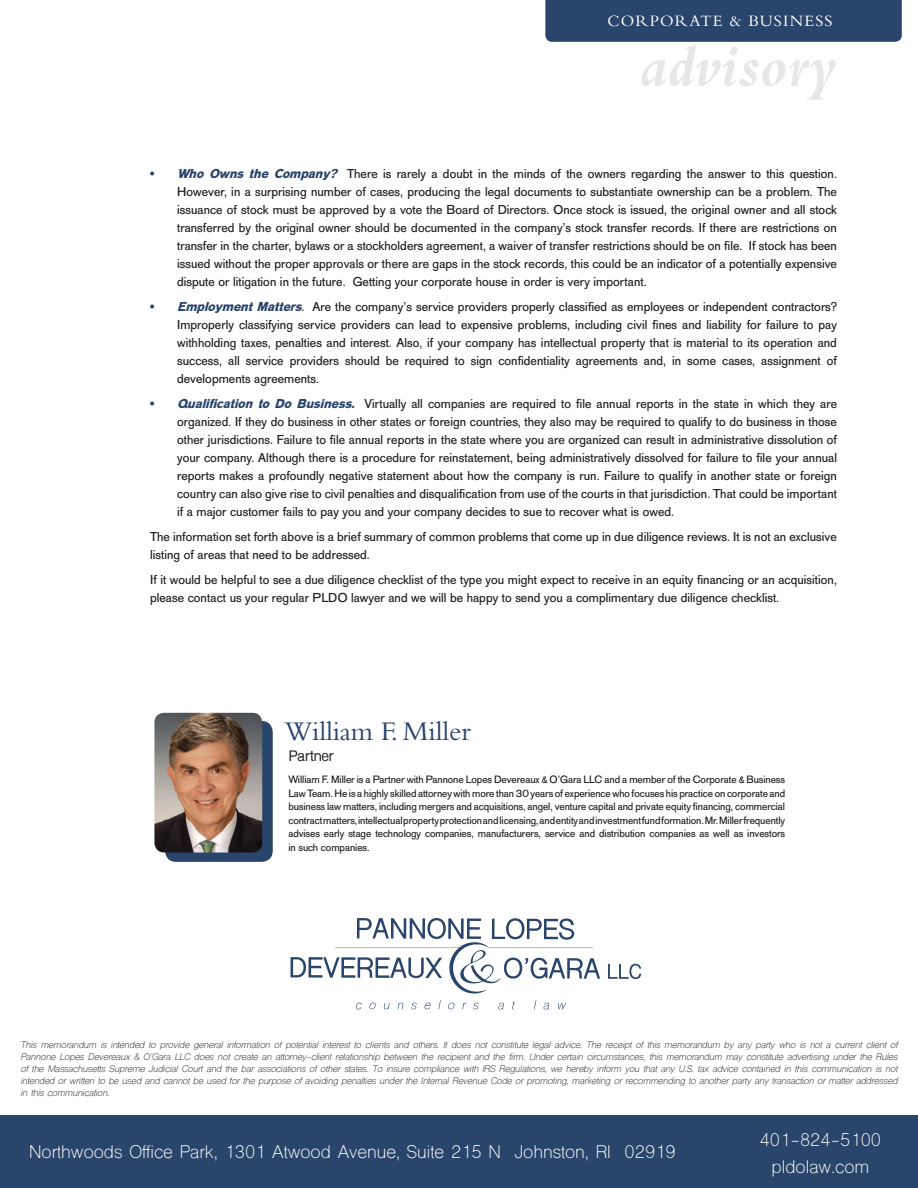
<style>
.page{position:relative;width:918px;height:1188px;background:#fff}
.page>*{position:absolute;margin:0;border:0;box-sizing:border-box;transform-origin:0 0}
.t1{font:italic 700 61.5px "Bembo";color:#e6e7e9}
.t2{font:28.05px "Bembo";letter-spacing:-.005em;color:#29456b}
.t3{font:17.25px "Shree Dev 0714";color:#fff}
.t4{font:16.5px "Bembo";letter-spacing:.07em;color:#fff}
.t5{font:700 14.1px "Shree Dev 0714";letter-spacing:-.01em;color:#231f20}
.t6{font:12.75px/18px "AG Old Face";letter-spacing:.005em;color:#231f20;text-align:justify}
.t7{font:10.5px/13.5px "AG Old Face";letter-spacing:-.005em;color:#231f20;text-align:justify}
.t8{font:italic 9px/12px "Shree Dev 0714";letter-spacing:-.01em;color:#231f20;text-align:justify}
.s1{font-weight:700;color:#29456b}
.s2{font-weight:700;font-style:italic;color:#29456b}
</style>
<div class="page">
<div style="left:545px;top:0;width:357px;height:42px;background:#29456b"></div>
<svg style="left:608px;top:964px;width:33px;height:15px"></svg>
<svg style="left:291px;top:918px;width:309px;height:76px"></svg>
<svg style="left:356px;top:1003px;width:6px;height:6px"></svg>
<svg style="left:369px;top:1003px;width:7px;height:6px"></svg>
<svg style="left:384px;top:1003px;width:6px;height:6px"></svg>
<svg style="left:398px;top:1003px;width:5px;height:6px"></svg>
<svg style="left:411px;top:1003px;width:6px;height:6px"></svg>
<svg style="left:425px;top:1003px;width:6px;height:6px"></svg>
<svg style="left:438px;top:1000px;width:3px;height:9px"></svg>
<svg style="left:448px;top:1003px;width:6px;height:6px"></svg>
<svg style="left:462px;top:1003px;width:4px;height:6px"></svg>
<svg style="left:473px;top:1003px;width:6px;height:6px"></svg>
<svg style="left:498px;top:1003px;width:6px;height:6px"></svg>
<svg style="left:512px;top:1001px;width:3px;height:8px"></svg>
<svg style="left:534px;top:1000px;width:2px;height:9px"></svg>
<svg style="left:543px;top:1003px;width:6px;height:6px"></svg>
<svg style="left:558px;top:1003px;width:8px;height:6px"></svg>
<div style="left:0;top:1116px;width:918px;height:72px;background:#29456b"></div>
<div style="left:165px;top:721px;width:108px;height:141px;background:#29456b;border-radius:11px"></div>
<img style="left:154px;top:713px;width:108px;height:140px">
<p class="t4" style="left:608px;top:11px;width:227px">CORPORATE &amp; BUSINESS</p>
<p class="t1" style="left:640px;top:33px;width:199px">advisory</p>
<p class="t6" style="left:177px;top:164px;width:661px;text-indent:-27px"><span class="s1">•</span> <span class="s2">Who Owns the Company?</span> There is rarely a doubt in the minds of the owners regarding the answer to this question.<br>However, in a surprising number of cases, producing the legal documents to substantiate ownership can be a problem. The issuance of stock must be approved by a vote the Board of Directors. Once stock is issued, the original owner and all stock transferred by the original owner should be documented in the company’s stock transfer records. If there are restrictions on transfer in the charter, bylaws or a stockholders agreement, a waiver of transfer restrictions should be on file. If stock has been issued without the proper approvals or there are gaps in the stock records, this could be an indicator of a potentially expensive dispute or litigation in the future. Getting your corporate house in order is very important.</p>
<p class="t6" style="left:177px;top:297px;width:661px;text-indent:-27px"><span class="s1">•</span> <span class="s2">EmploymentMatters</span>. Are the company’s service providers properly classified as employees or independent contractors?<br>Improperly classifying service providers can lead to expensive problems, including civil fines and liability for failure to pay withholding taxes, penalties and interest. Also, if your company has intellectual property that is material to its operation and success, all service providers should be required to sign confidentiality agreements and, in some cases, assignment of developments agreements.</p>
<p class="t6" style="left:177px;top:394px;width:661px;text-indent:-27px"><span class="s1">•</span> <span class="s2">Qualification to Do Business.</span> Virtually all companies are required to file annual reports in the state in which they are organized. If they do business in other states or foreign countries, they also may be required to qualify to do business in those other jurisdictions. Failure to file annual reports in the state where you are organized can result in administrative dissolution of your company. Although there is a procedure for reinstatement, being administratively dissolved for failure to file your annual reports makes a profoundly negative statement about how the company is run. Failure to qualify in another state or foreign country can also give rise to civil penalties and disqualification from use of the courts in that jurisdiction. That could be important if a major customer fails to pay you and your company decides to sue to recover what is owed.</p>
<p class="t6" style="left:150px;top:527px;width:688px">The information set forth above is a brief summary of common problems that come up in due diligence reviews. It is not an exclusive listing of areas that need to be addressed.</p>
<p class="t6" style="left:150px;top:570px;width:688px">If it would be helpful to see a due diligence checklist of the type you might expect to receive in an equity financing or an acquisition, please contact us your regular PLDO lawyer and we will be happy to send you a complimentary due diligence checklist.</p>
<p class="t2" style="left:285px;top:715px;width:188px">William F. Miller</p>
<p class="t5" style="left:289px;top:748px;width:47px">Partner</p>
<p class="t7" style="left:288px;top:773px;width:498px">William F. Miller is a Partner with Pannone Lopes Devereaux &amp; O’Gara LLC and a member of the Corporate &amp; Business Law Team. He is a highly skilled attorney with more than 30 years of experience who focuses his practice on corporate and business law matters, including mergers and acquisitions, angel, venture capital and private equity financing, commercial contract matters, intellectual property protection and licensing, and entity and investment fund formation. Mr. Miller frequently advises early stage technology companies, manufacturers, service and distribution companies as well as investors in such companies.</p>
<p class="t8" style="left:21px;top:1040px;width:879px">This memorandum is intended to provide general information of potential interest to clients and others. It does not constitute legal advice. The receipt of this memorandum by any party who is not a current client of Pannone Lopes Devereaux &amp; O’Gara LLC does not create an attorney-client relationship between the recipient and the firm. Under certain circumstances, this memorandum may constitute advertising under the Rules of the Massachusetts Supreme Judicial Court and the bar associations of other states. To insure compliance with IRS Regulations, we hereby inform you that any U.S. tax advice contained in this communication is not intended or written to be used and cannot be used for the purpose of avoiding penalties under the Internal Revenue Code or promoting, marketing or recommending to another party any transaction or matter addressed in this communication.</p>
<p class="t3" style="left:29px;top:1141px;width:648px">Northwoods Office Park, 1301 Atwood Avenue, Suite 215 N Johnston, RI 02919</p>
<p class="t3" style="left:760px;top:1130px;width:123px">401-824-5100</p>
<p class="t3" style="left:772px;top:1157px;width:99px">pldolaw.com</p>
</div>
